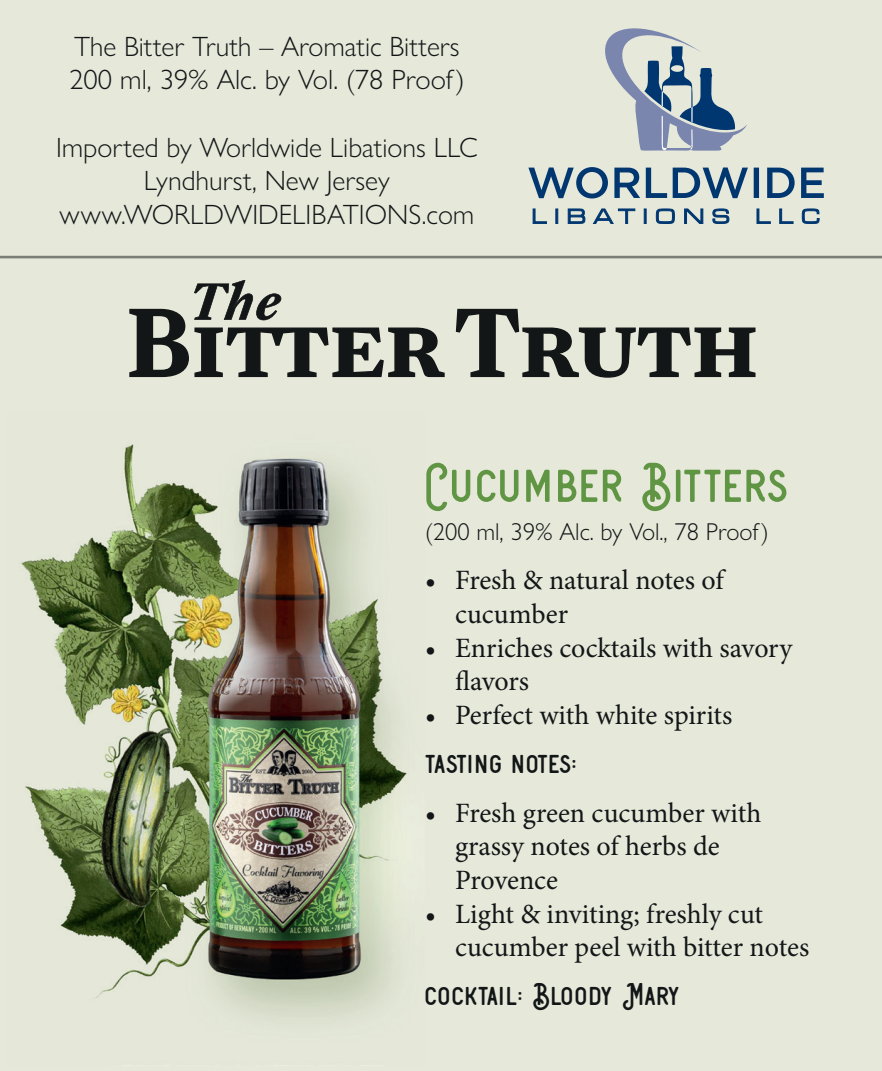
<style>
.page{position:relative;width:882px;height:1071px;background:#e6e8d9}
.page>*{position:absolute;margin:0;border:0;box-sizing:border-box;transform-origin:0 0}
.t1{font:56px "Aviation Cocktail";letter-spacing:.015em;color:#609543}
.t2{font:31.5px "Aviation Cocktail";letter-spacing:.005em;color:#121617}
.t3{font:28px/33.6px "Minion Pro";color:#121617}
.t4{font:300 28px/33.6px "Gill Sans Nova";color:#121617}
.t5{font:300 24.5px "Gill Sans Nova";color:#121617}
</style>
<div class="page">
<svg style="left:528px;top:167px;width:296px;height:32px"></svg>
<svg style="left:532px;top:208px;width:288px;height:16px"></svg>
<svg style="left:605px;top:28px;width:142px;height:123px"></svg>
<svg style="left:456px;top:309px;width:300px;height:69px"></svg>
<svg style="left:129px;top:280px;width:316px;height:97px"></svg>
<hr style="left:0;top:256px;width:882px;height:2px;background:#121617">
<img style="left:21px;top:444px;width:386px;height:577px">
<p class="t4" style="left:69px;top:29px;width:397px">The Bitter Truth – Aromatic Bitters<br>200 ml, 39% Alc. by Vol. (78 Proof)</p>
<p class="t4" style="left:56px;top:130px;width:423px;text-align:center">Imported by Worldwide Libations LLC<br>Lyndhurst, New Jersey www.WORLDWIDELIBATIONS.com</p>
<h1 class="t1" style="left:425px;top:460px;width:366px">Cucumber Bitters</h1>
<p class="t5" style="left:425px;top:517px;width:345px">(200 ml, 39% Alc. by Vol., 78 Proof)</p>
<p class="t3" style="left:455px;top:564px;width:270px;text-indent:-30px">• Fresh &amp; natural notes of cucumber</p>
<p class="t3" style="left:455px;top:631px;width:339px;text-indent:-30px">• Enriches cocktails with savory flavors</p>
<p class="t3" style="left:425px;top:698px;width:309px">• Perfect with white spirits</p>
<p class="t2" style="left:425px;top:749px;width:153px">tasting notes:</p>
<p class="t3" style="left:455px;top:796px;width:308px;text-indent:-30px">• Fresh green cucumber with grassy notes of herbs de<br>Provence</p>
<p class="t3" style="left:455px;top:897px;width:356px;text-indent:-30px">• Light &amp; inviting; freshly cut cucumber peel with bitter notes</p>
<p class="t2" style="left:425px;top:981px;width:257px">cocktail: Bloody Mary</p>
</div>
